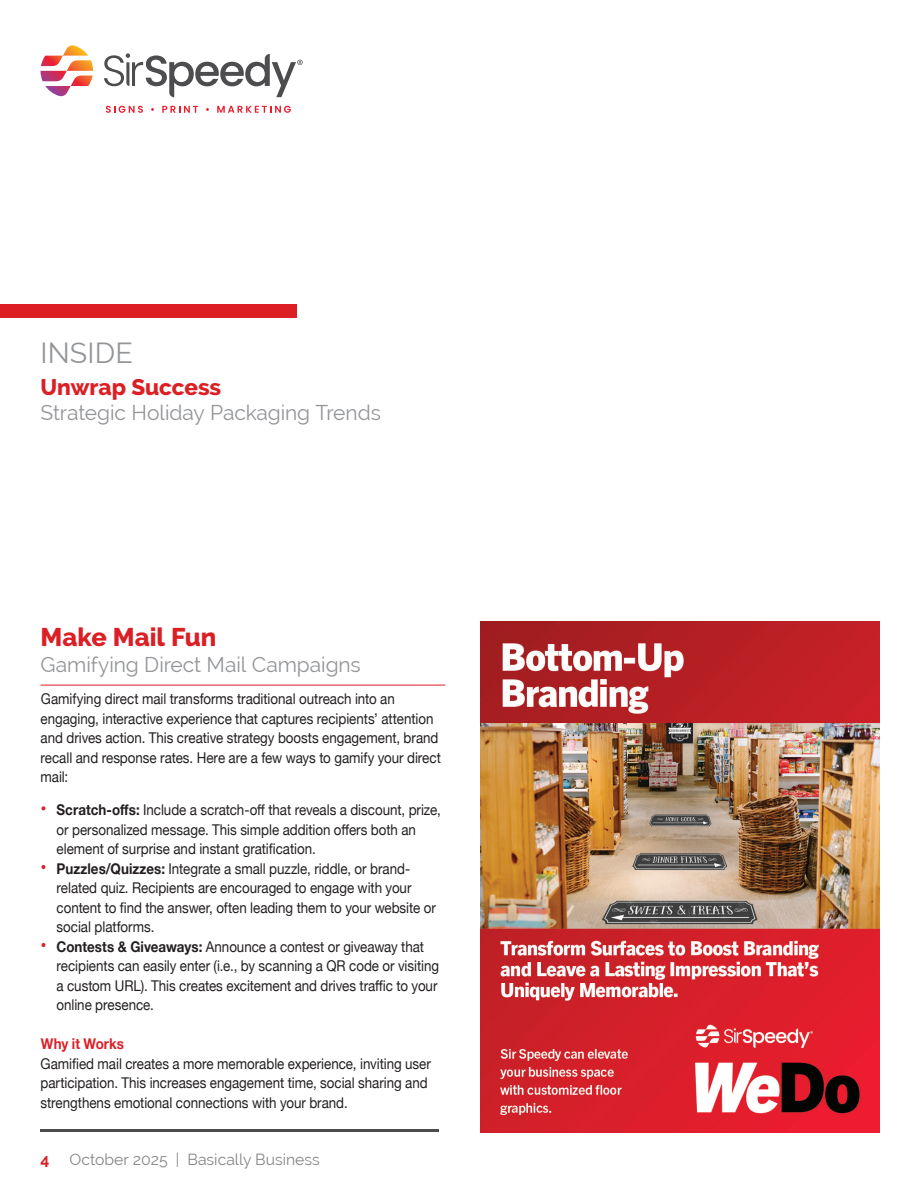
<style>
.page{position:relative;width:918px;height:1188px;background:#fff}
.page>*{position:absolute;margin:0;border:0;box-sizing:border-box;transform-origin:0 0}
.t1{font:28.5px "Raleway";letter-spacing:.005em;color:#939598}
.t2{font:800 25.5px "Raleway";color:#db1f25}
.t3{font:800 22.5px "Raleway";letter-spacing:-.005em;color:#db1f25}
.t4{font:21px "Raleway";letter-spacing:-.005em;color:#939598}
.t5{font:15.75px "Raleway";color:#878687}
.t6{font:700 15.75px "Raleway";color:#db1f25}
.t7{font:14.85px/19.5px "Helvetica Neue";letter-spacing:-.005em;color:#231f20;scale:.9 1}
.t8{font:700 14.85px "Helvetica Neue";color:#da2028;scale:.9 1}
.s1{font-weight:700;font-size:18.6px;color:#da2028}
.s2{font-weight:700}
.s3{font-weight:700;font-size:19.5px;color:#da2028}
</style>
<div class="page">
<hr style="left:40px;top:1129px;width:399px;height:3px;background:#4e4c4e">
<hr style="left:40px;top:685px;width:405px;height:1px;background:#db1f25">
<img style="left:480px;top:621px;width:399px;height:512px">
<svg style="left:40px;top:45px;width:53px;height:52px"></svg>
<svg style="left:106px;top:106px;width:37px;height:7px"></svg>
<svg style="left:162px;top:106px;width:36px;height:7px"></svg>
<svg style="left:217px;top:106px;width:74px;height:7px"></svg>
<svg style="left:104px;top:53px;width:199px;height:44px"></svg>
<div style="left:0;top:304px;width:297px;height:14px;background:#db1f25"></div>
<h1 class="t1" style="left:40px;top:336px;width:94px">INSIDE</h1>
<h3 class="t3" style="left:40px;top:374px;width:182px">Unwrap Success</h3>
<h3 class="t4" style="left:40px;top:400px;width:342px">Strategic Holiday Packaging Trends</h3>
<h2 class="t2" style="left:40px;top:623px;width:178px">Make Mail Fun</h2>
<h3 class="t4" style="left:40px;top:652px;width:322px">Gamifying Direct Mail Campaigns</h3>
<p class="t7" style="left:41px;top:690px;width:446px">Gamifying direct mail transforms traditional outreach into an engaging, interactive experience that captures recipients’ attention and drives action. This creative strategy boosts engagement, brand recall and response rates. Here are a few ways to gamify your direct mail:</p>
<p class="t7" style="left:57px;top:801px;width:428px;text-indent:-16px"><span class="s1">•</span> <span class="s2">Scratch-offs:</span> Include a scratch-off that reveals a discount, prize, or personalized message. This simple addition offers both an element of surprise and instant gratification.</p>
<p class="t7" style="left:57px;top:860px;width:423px;text-indent:-16px"><span class="s3">•</span> <span class="s2">Puzzles/Quizzes:</span> Integrate a small puzzle, riddle, or brand&shy;related quiz. Recipients are encouraged to engage with your content to find the answer, often leading them to your website or social platforms.</p>
<p class="t7" style="left:57px;top:938px;width:427px;text-indent:-16px"><span class="s3">•</span> <span class="s2">Contests &amp; Giveaways:</span> Announce a contest or giveaway that recipients can easily enter (i.e., by scanning a QR code or visiting a custom URL). This creates excitement and drives traffic to your online presence.</p>
<p class="t8" style="left:41px;top:1032px;width:94px">Why it Works</p>
<p class="t7" style="left:40px;top:1055px;width:435px">Gamified mail creates a more memorable experience, inviting user participation. This increases engagement time, social sharing and strengthens emotional connections with your brand.</p>
<p class="t6" style="left:40px;top:1150px;width:10px">4</p>
<p class="t5" style="left:70px;top:1150px;width:252px">October 2025 | Basically Business</p>
</div>
